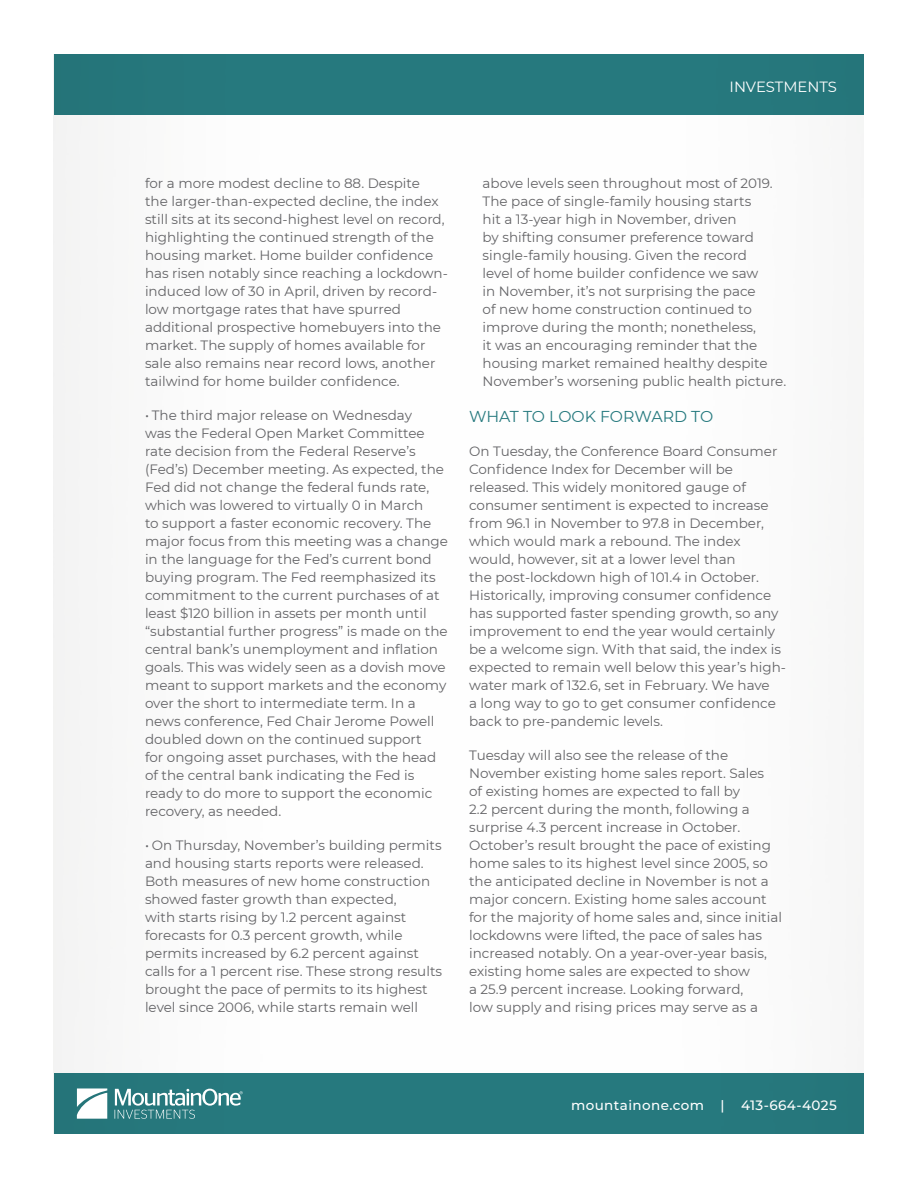
<style>
.page{position:relative;width:918px;height:1188px;background:#fff}
.page>*{position:absolute;margin:0;border:0;box-sizing:border-box;transform-origin:0 0}
.Bullets_2{font:15.75px "Montserrat";letter-spacing:-.005em;color:#277a7f}
.t1{font:14.85px "Montserrat";color:#fff}
.Bullets_2-2{font:13.5px/18px "Montserrat";color:#636366}
.t2{font:500 13.5px "Montserrat";letter-spacing:.03em;color:#fff}
</style>
<div class="page">
<div style="left:54px;top:1073px;width:810px;height:61px;background:#277a7f"></div>
<div style="left:54px;top:54px;width:810px;height:61px;background:#277a7f"></div>
<svg style="left:77px;top:1088px;width:30px;height:31px"></svg>
<svg style="left:115px;top:1089px;width:128px;height:30px"></svg>
<p class="t1" style="left:730px;top:76px;width:109px">INVESTMENTS</p>
<p class="Bullets_2-2" style="left:145px;top:174px;width:304px">for a more modest decline to 88. Despite<br>the larger-than-expected decline, the index still sits at its second-highest level on record, highlighting the continued strength of the housing market. Home builder confidence has risen notably since reaching a lockdown&shy;induced low of 30 in April, driven by record&shy;low mortgage rates that have spurred additional prospective homebuyers into the market. The supply of homes available for sale also remains near record lows, another tailwind for home builder confidence.</p>
<p class="Bullets_2-2" style="left:145px;top:406px;width:304px">• The third major release on Wednesday<br>was the Federal Open Market Committee rate decision from the Federal Reserve’s (Fed’s) December meeting. As expected, the Fed did not change the federal funds rate, which was lowered to virtually 0 in March<br>to support a faster economic recovery. The major focus from this meeting was a change in the language for the Fed’s current bond buying program. The Fed reemphasized its commitment to the current purchases of at least $120 billion in assets per month until “substantial further progress” is made on the central bank’s unemployment and inflation goals. This was widely seen as a dovish move meant to support markets and the economy over the short to intermediate term. In a news conference, Fed Chair Jerome Powell doubled down on the continued support<br>for ongoing asset purchases, with the head of the central bank indicating the Fed is ready to do more to support the economic recovery, as needed.</p>
<p class="Bullets_2-2" style="left:145px;top:836px;width:299px">• On Thursday, November’s building permits and housing starts reports were released.<br>Both measures of new home construction showed faster growth than expected,<br>with starts rising by 1.2 percent against forecasts for 0.3 percent growth, while permits increased by 6.2 percent against calls for a 1 percent rise. These strong results brought the pace of permits to its highest level since 2006, while starts remain well</p>
<p class="Bullets_2-2" style="left:483px;top:174px;width:305px">above levels seen throughout most of 2019.<br>The pace of single-family housing starts<br>hit a 13-year high in November, driven<br>by shifting consumer preference toward single-family housing. Given the record<br>level of home builder confidence we saw<br>in November, it’s not surprising the pace<br>of new home construction continued to improve during the month; nonetheless,<br>it was an encouraging reminder that the housing market remained healthy despite November’s worsening public health picture.</p>
<p class="Bullets_2" style="left:469px;top:405px;width:246px">WHAT TO LOOK FORWARD TO</p>
<p class="Bullets_2-2" style="left:469px;top:442px;width:319px">On Tuesday, the Conference Board Consumer Confidence Index for December will be released. This widely monitored gauge of consumer sentiment is expected to increase from 96.1 in November to 97.8 in December, which would mark a rebound. The index would, however, sit at a lower level than<br>the post-lockdown high of 101.4 in October.<br>Historically, improving consumer confidence has supported faster spending growth, so any improvement to end the year would certainly be a welcome sign. With that said, the index is expected to remain well below this year’s high&shy;water mark of 132.6, set in February. We have<br>a long way to go to get consumer confidence back to pre-pandemic levels.</p>
<p class="Bullets_2-2" style="left:469px;top:746px;width:314px">Tuesday will also see the release of the November existing home sales report. Sales<br>of existing homes are expected to fall by<br>2.2 percent during the month, following a surprise 4.3 percent increase in October.<br>October’s result brought the pace of existing home sales to its highest level since 2005, so the anticipated decline in November is not a major concern. Existing home sales account for the majority of home sales and, since initial lockdowns were lifted, the pace of sales has increased notably. On a year-over-year basis, existing home sales are expected to show<br>a 25.9 percent increase. Looking forward,<br>low supply and rising prices may serve as a</p>
<p class="t2" style="left:571px;top:1096px;width:267px">mountainone.com | 413-664-4025</p>
</div>
